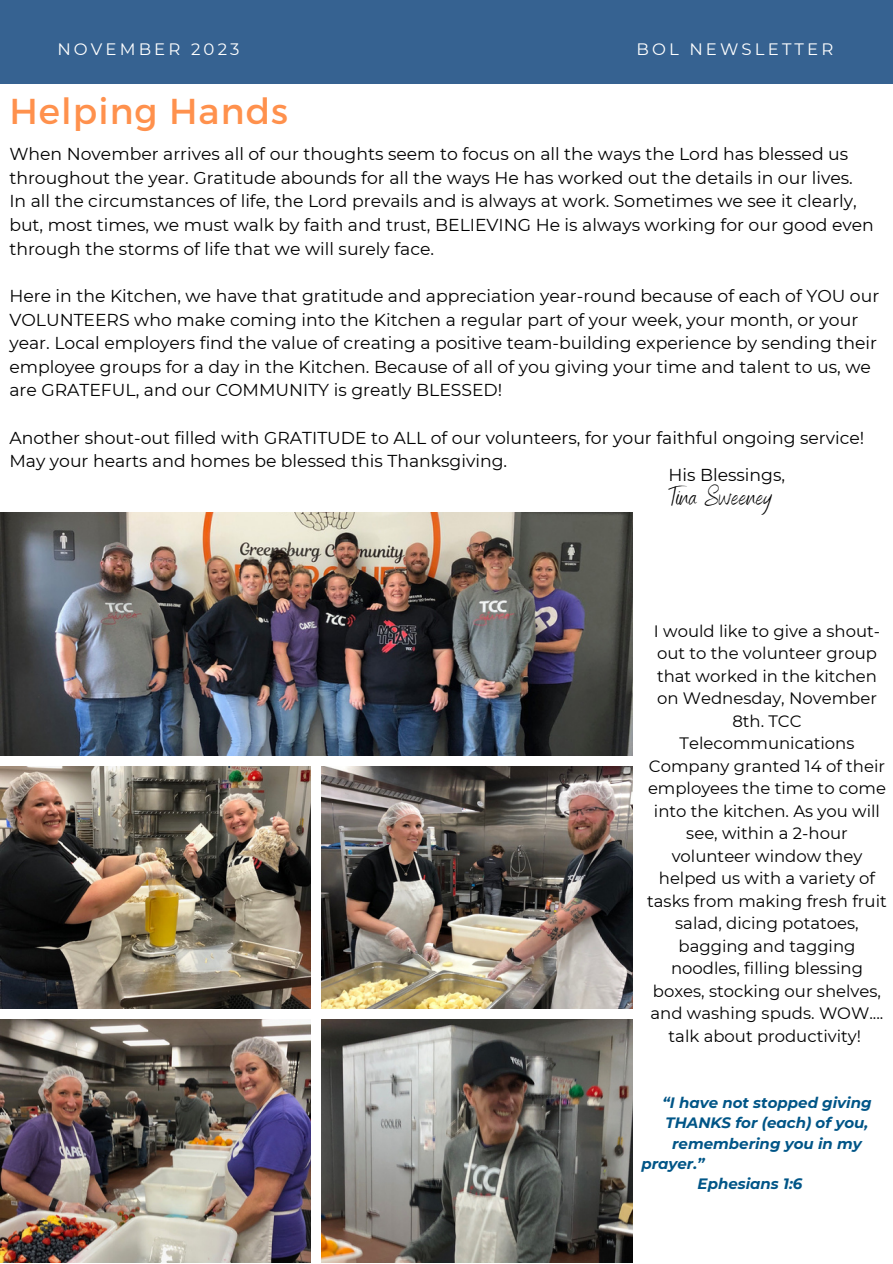
<style>
.page{position:relative;width:893px;height:1264px;background:#fff}
.page>*{position:absolute;margin:0;border:0;box-sizing:border-box;transform-origin:0 0}
.t1{font:36px "Montserrat";letter-spacing:.03em;color:#ff914d}
.t2{font:26.25px "Benedict";color:#000}
.t3{font:17.25px/23.5px "Montserrat";color:#000}
.t4{font:16.5px/22.5px "Montserrat";color:#000;text-align:center}
.t5{font:16.5px "Montserrat";letter-spacing:.19em;color:#fff}
.t6{font:italic 700 15px "Montserrat";color:#005587}
</style>
<div class="page">
<img style="left:0;top:512px;width:632px;height:243px">
<img style="left:0;top:767px;width:310px;height:241px">
<img style="left:321px;top:767px;width:311px;height:241px">
<img style="left:0;top:1019px;width:310px;height:243px">
<img style="left:321px;top:1019px;width:311px;height:243px">
<div style="left:0;top:0;width:892px;height:84px;background:#366291"></div>
<p class="t5" style="left:57px;top:39px;width:184px">NOVEMBER 2023</p>
<p class="t5" style="left:636px;top:39px;width:198px">BOL NEWSLETTER</p>
<p class="t1" style="left:9px;top:88px;width:280px">Helping Hands</p>
<p class="t3" style="left:9px;top:142px;width:866px">When November arrives all of our thoughts seem to focus on all the ways the Lord has blessed us throughout the year. Gratitude abounds for all the ways He has worked out the details in our lives.<br>In all the circumstances of life, the Lord prevails and is always at work. Sometimes we see it clearly, but, most times, we must walk by faith and trust, BELIEVING He is always working for our good even through the storms of life that we will surely face.</p>
<p class="t3" style="left:9px;top:284px;width:871px">Here in the Kitchen, we have that gratitude and appreciation year-round because of each of YOU our VOLUNTEERS who make coming into the Kitchen a regular part of your week, your month, or your year. Local employers find the value of creating a positive team-building experience by sending their employee groups for a day in the Kitchen. Because of all of you giving your time and talent to us, we are GRATEFUL, and our COMMUNITY is greatly BLESSED!</p>
<p class="t3" style="left:9px;top:425px;width:856px">Another shout-out filled with GRATITUDE to ALL of our volunteers, for your faithful ongoing service!<br>May your hearts and homes be blessed this Thanksgiving.</p>
<p class="t3" style="left:668px;top:463px;width:118px">His Blessings,</p>
<p class="t2" style="left:668px;top:479px;width:105px">Tina Sweeney</p>
<p class="t4" style="left:647px;top:619px;width:241px">I would like to give a shout&shy;out to the volunteer group that worked in the kitchen on Wednesday, November<br>8th. TCC<br>Telecommunications<br>Company granted 14 of their employees the time to come into the kitchen. As you will see, within a 2-hour volunteer window they helped us with a variety of tasks from making fresh fruit salad, dicing potatoes, bagging and tagging noodles, filling blessing boxes, stocking our shelves, and washing spuds. WOW.... talk about productivity!</p>
<p class="t6" style="left:662px;top:1093px;width:211px">“I have not stopped giving</p>
<p class="t6" style="left:665px;top:1113px;width:204px">THANKS for (each) of you,</p>
<p class="t6" style="left:672px;top:1134px;width:191px">remembering you in my</p>
<p class="t6" style="left:641px;top:1154px;width:65px">prayer.”</p>
<p class="t6" style="left:697px;top:1174px;width:106px">Ephesians 1:6</p>
</div>
